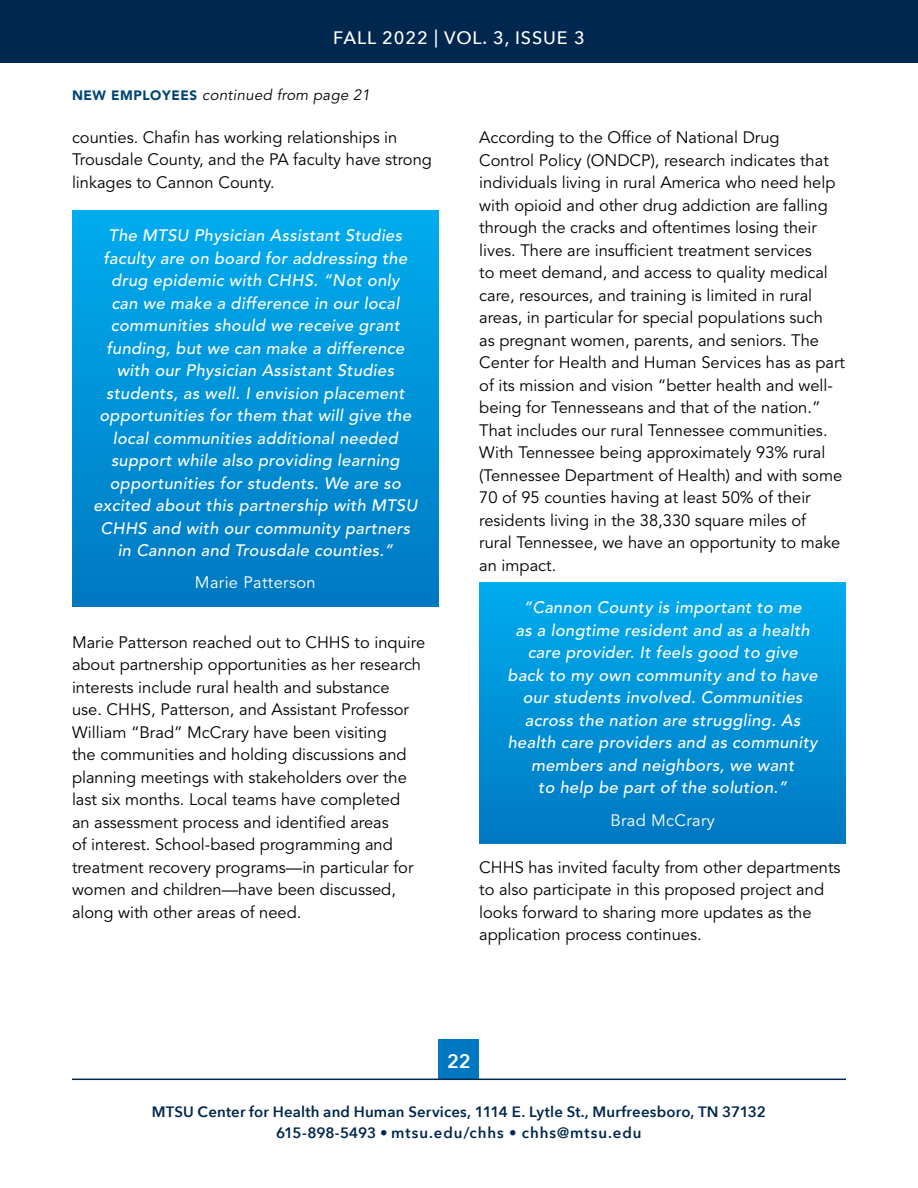
<style>
.page{position:relative;width:918px;height:1188px;background:#fff}
.page>*{position:absolute;margin:0;border:0;box-sizing:border-box;transform-origin:0 0}
.t1{font:600 19.5px "Avenir Next";color:#fff}
.t2{font:500 18px "Avenir Next";letter-spacing:.05em;color:#fff}
.t3{font:16.5px/22.5px "Avenir LT Std";color:#000}
.t4{font:italic 500 16.5px/22.5px "Avenir LT Std";letter-spacing:.02em;color:#fff;text-align:center}
.t5{font:16.5px "Avenir LT Std";letter-spacing:.02em;color:#fff}
.t6{font:600 15px/21px "Avenir Next";letter-spacing:.01em;color:#00274e;text-align:center}
.t7{font:italic 15px "Avenir LT Std";letter-spacing:.02em;color:#000}
.s1{font-weight:900;font-style:normal;font-size:13.5px;color:#004676}
</style>
<div class="page">
<div style="left:0;top:0;width:918px;height:63px;background:#00274e"></div>
<div style="left:439px;top:1040px;width:40px;height:40px;background:#0078c1"></div>
<hr style="left:72px;top:1079px;width:774px;height:1px;background:#00274e">
<div style="left:479px;top:583px;width:367px;height:261px;background:linear-gradient(to bottom,#00acee,#0078c1)"></div>
<div style="left:72px;top:211px;width:367px;height:395px;background:linear-gradient(to bottom,#00acee,#0078c1)"></div>
<p class="t2" style="left:333px;top:22px;width:253px">FALL 2022 | VOL. 3, ISSUE 3</p>
<p class="t7" style="left:72px;top:86px;width:300px"><span class="s1">NEW EMPLOYEES</span> continued from page 21</p>
<p class="t3" style="left:72px;top:127px;width:362px">counties. Chafin has working relationships in<br>Trousdale County, and the PA faculty have strong linkages to Cannon County.</p>
<p class="t4" style="left:93px;top:225px;width:325px">The MTSU Physician Assistant Studies faculty are on board for addressing the drug epidemic with CHHS. “Not only<br>can we make a difference in our local communities should we receive grant funding, but we can make a difference with our Physician Assistant Studies students, as well. I envision placement opportunities for them that will give the local communities additional needed support while also providing learning opportunities for students. We are so excited about this partnership with MTSU CHHS and with our community partners in Cannon and Trousdale counties.”</p>
<p class="t5" style="left:195px;top:573px;width:122px">Marie Patterson</p>
<p class="t3" style="left:72px;top:631px;width:355px">Marie Patterson reached out to CHHS to inquire about partnership opportunities as her research interests include rural health and substance<br>use. CHHS, Patterson, and Assistant Professor William “Brad” McCrary have been visiting<br>the communities and holding discussions and planning meetings with stakeholders over the last six months. Local teams have completed<br>an assessment process and identified areas<br>of interest. School-based programming and treatment recovery programs—in particular for women and children—have been discussed, along with other areas of need.</p>
<p class="t3" style="left:479px;top:127px;width:367px">According to the Office of National Drug<br>Control Policy (ONDCP), research indicates that individuals living in rural America who need help with opioid and other drug addiction are falling through the cracks and oftentimes losing their lives. There are insufficient treatment services<br>to meet demand, and access to quality medical care, resources, and training is limited in rural areas, in particular for special populations such<br>as pregnant women, parents, and seniors. The Center for Health and Human Services has as part of its mission and vision “better health and well&shy;being for Tennesseans and that of the nation.” That includes our rural Tennessee communities.<br>With Tennessee being approximately 93% rural (Tennessee Department of Health) and with some 70 of 95 counties having at least 50% of their residents living in the 38,330 square miles of<br>rural Tennessee, we have an opportunity to make an impact.</p>
<p class="t4" style="left:508px;top:597px;width:311px">“Cannon County is important to me<br>as a longtime resident and as a health care provider. It feels good to give back to my own community and to have our students involved. Communities across the nation are struggling. As health care providers and as community members and neighbors, we want<br>to help be part of the solution.”</p>
<p class="t5" style="left:610px;top:810px;width:106px">Brad McCrary</p>
<p class="t3" style="left:479px;top:856px;width:363px">CHHS has invited faculty from other departments to also participate in this proposed project and looks forward to sharing more updates as the application process continues.</p>
<p class="t1" style="left:447px;top:1044px;width:25px">22</p>
<p class="t6" style="left:152px;top:1100px;width:616px">MTSU Center for Health and Human Services, 1114 E. Lytle St., Murfreesboro, TN 37132<br>615-898-5493 • mtsu.edu/chhs • chhs@mtsu.edu</p>
</div>
